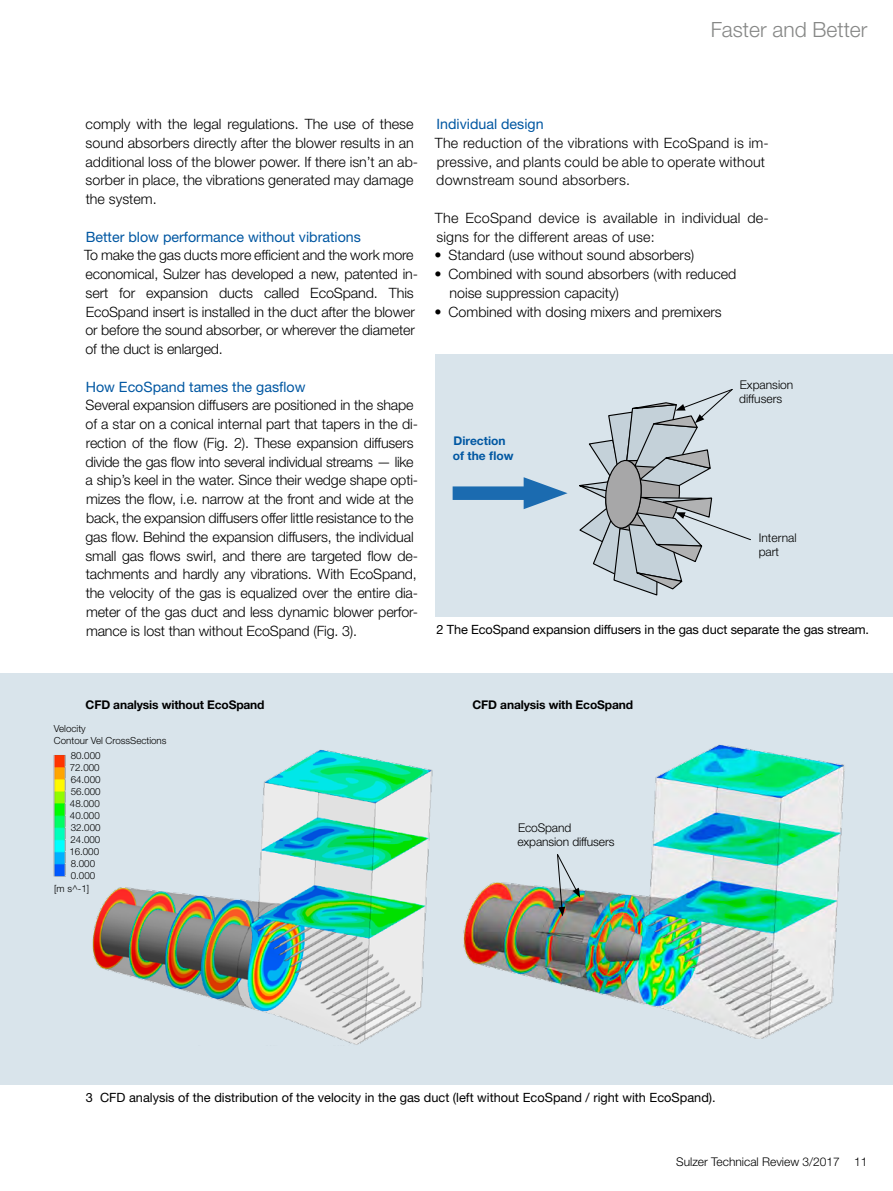
<style>
.page{position:relative;width:893px;height:1191px;background:#fff}
.page>*{position:absolute;margin:0;border:0;box-sizing:border-box;transform-origin:0 0}
.t1{font:300 21px "Helvetica Neue LT Std";color:#868786}
.t2{font:300 14.25px/18.8px "Helvetica Neue LT Std";letter-spacing:-.01em;color:#000}
.t3{font:300 14.25px/18.8px "Helvetica Neue LT Std";letter-spacing:.015em;color:#000}
.t4{font:14.25px "Helvetica Neue LT Std";color:#0057a2}
.t5{font:12.75px "Helvetica Neue LT Std";color:#000}
.t6{font:300 12px/14.4px "Helvetica Neue LT Std";color:#000}
.t7{font:700 12px "Helvetica Neue LT Std";letter-spacing:-.01em;color:#000}
.t8{font:700 12px/14.4px "Helvetica Neue LT Std";color:#0057a2}
.t9{font:300 9.75px/12px "Helvetica Neue LT Std";color:#000}
</style>
<div class="page">
<div style="left:0;top:673px;width:893px;height:411px;background:#d9e4eb"></div>
<img style="left:463px;top:744px;width:382px;height:295px">
<div style="left:436px;top:354px;width:457px;height:263px;background:#d9e4eb"></div>
<svg style="left:556px;top:853px;width:24px;height:63px"></svg>
<div style="left:453px;top:486px;width:89px;height:14px;background:#1b6bb0"></div>
<svg style="left:524px;top:477px;width:44px;height:32px"></svg>
<svg style="left:579px;top:389px;width:172px;height:207px"></svg>
<img style="left:65px;top:749px;width:368px;height:296px">
<img style="left:53px;top:755px;width:12px;height:122px">
<h1 class="t1" style="left:711px;top:17px;width:158px">Faster and Better</h1>
<p class="t2" style="left:86px;top:114px;width:334px">comply with the legal regulations. The use of these sound absorbers directly after the blower results in an additional loss of the blower power. If there isn’t an ab&shy;sorber in place, the vibrations generated may damage the system.</p>
<p class="t4" style="left:86px;top:228px;width:277px">Better blow performance without vibrations</p>
<p class="t2" style="left:84px;top:246px;width:336px">To make the gas ducts more efficient and the work more economical, Sulzer has developed a new, patented in&shy;sert for expansion ducts called EcoSpand. This EcoSpand insert is installed in the duct after the blower or before the sound absorber, or wherever the diameter of the duct is enlarged.</p>
<p class="t4" style="left:86px;top:378px;width:221px">How EcoSpand tames the gasflow</p>
<p class="t2" style="left:85px;top:396px;width:334px">Several expansion diffusers are positioned in the shape of a star on a conical internal part that tapers in the di&shy;rection of the flow (Fig. 2). These expansion diffusers divide the gas flow into several individual streams — like a ship’s keel in the water. Since their wedge shape opti&shy;mizes the flow, i.e. narrow at the front and wide at the back, the expansion diffusers offer little resistance to the gas flow. Behind the expansion diffusers, the individual small gas flows swirl, and there are targeted flow de&shy;tachments and hardly any vibrations. With EcoSpand, the velocity of the gas is equalized over the entire dia&shy;meter of the gas duct and less dynamic blower perfor&shy;mance is lost than without EcoSpand (Fig. 3).</p>
<p class="t4" style="left:436px;top:115px;width:109px">Individual design</p>
<p class="t3" style="left:435px;top:133px;width:335px">The reduction of the vibrations with EcoSpand is im&shy;pressive, and plants could be able to operate without downstream sound absorbers.</p>
<p class="t3" style="left:435px;top:208px;width:336px">The EcoSpand device is available in individual de&shy;signs for the different areas of use:</p>
<p class="t2" style="left:434px;top:246px;width:261px">• Standard (use without sound absorbers)</p>
<p class="t2" style="left:450px;top:264px;width:288px;text-indent:-15px">• Combined with sound absorbers (with reduced noise suppression capacity)</p>
<p class="t2" style="left:434px;top:302px;width:289px">• Combined with dosing mixers and premixers</p>
<p class="t8" style="left:453px;top:434px;width:62px">Direction of the flow</p>
<p class="t6" style="left:739px;top:378px;width:56px;line-height:13.5px">Expansion diffusers</p>
<p class="t6" style="left:759px;top:530px;width:39px">Internal part</p>
<p class="t5" style="left:436px;top:621px;width:434px">2 The EcoSpand expansion diffusers in the gas duct separate the gas stream.</p>
<p class="t7" style="left:86px;top:697px;width:181px">CFD analysis without EcoSpand</p>
<p class="t7" style="left:472px;top:697px;width:162px">CFD analysis with EcoSpand</p>
<p class="t9" style="left:54px;top:722px;width:114px">Velocity<br>Contour Vel CrossSections</p>
<p class="t9" style="left:69px;top:749px;width:33px">80.000<br>72.000<br>64.000<br>56.000<br>48.000<br>40.000<br>32.000<br>24.000<br>16.000<br>8.000<br>0.000</p>
<p class="t9" style="left:54px;top:882px;width:37px">[m s^-1]</p>
<p class="t6" style="left:517px;top:820px;width:98px">EcoSpand expansion diffusers</p>
<p class="t5" style="left:86px;top:1090px;width:631px">3 CFD analysis of the distribution of the velocity in the gas duct (left without EcoSpand / right with EcoSpand).</p>
<p class="t6" style="left:676px;top:1153px;width:193px">Sulzer Technical Review 3/2017 11</p>
</div>
